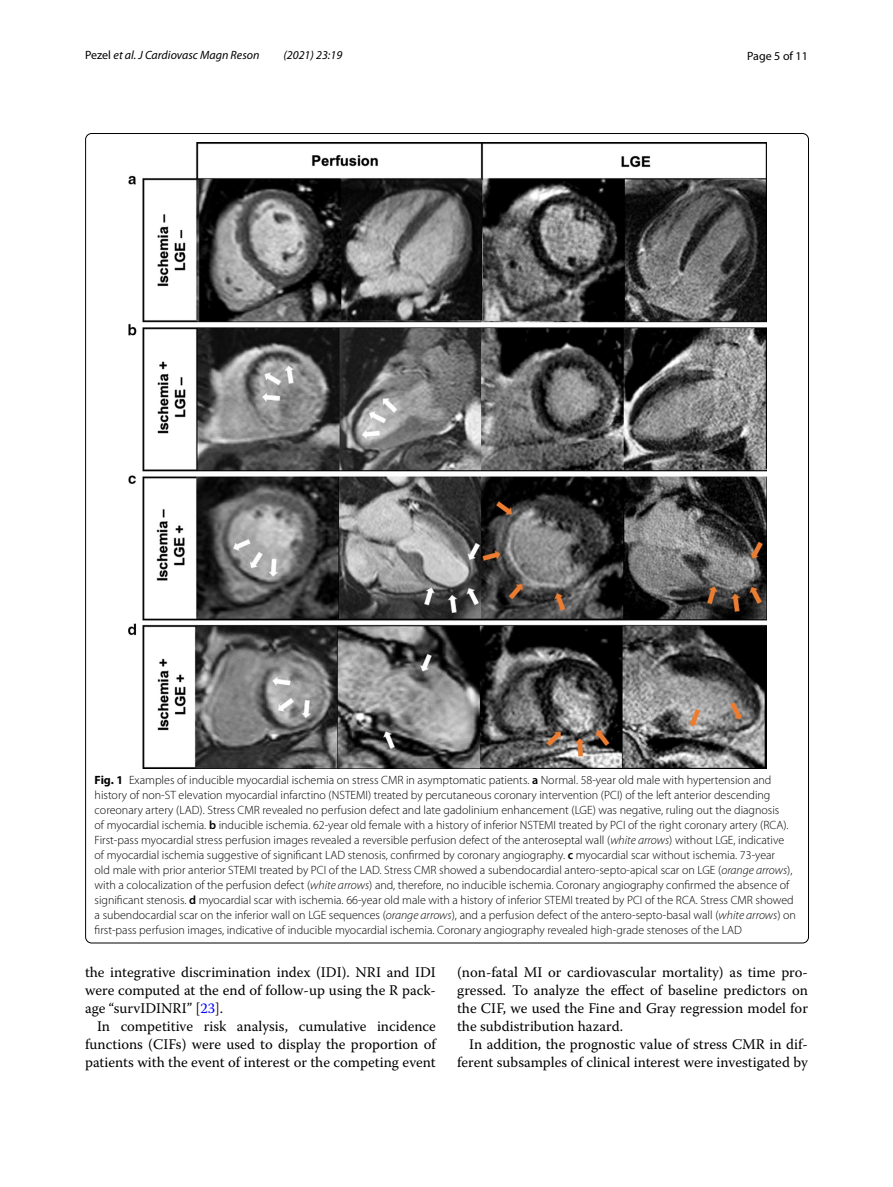
<style>
.page{position:relative;width:893px;height:1187px;background:#fff}
.page>*{position:absolute;margin:0;border:0;box-sizing:border-box;transform-origin:0 0}
.t1{font:14.7px/18px "Warnock Pro";color:#000;text-align:justify}
.t2{font:300 12px/15px "Myriad Pro";color:#000}
.t3{font:italic 12px "Myriad Pro";color:#000}
.t4{font:12px "Myriad Pro";color:#000}
.s1{font-style:normal}
.s2{font-weight:700}
.s3{font-weight:600}
.s4{font-style:italic}
.s5{color:#00f}
</style>
<div class="page">
<img style="left:128px;top:142px;width:638px;height:626px">
<p class="t3" style="left:85px;top:48px;width:176px"><span class="s1">Pezel</span> et al. J Cardiovasc Magn Reson</p>
<p class="t3" style="left:283px;top:48px;width:60px">(2021) 23:19</p>
<p class="t4" style="left:747px;top:48px;width:62px">Page 5 of 11</p>
<p class="t2" style="left:95px;top:772px;width:703px"><span class="s2">Fig. 1</span> Examples of inducible myocardial ischemia on stress CMR in asymptomatic patients. <span class="s3">a</span> Normal. 58-year old male with hypertension and history of non-ST elevation myocardial infarctino (NSTEMI) treated by percutaneous coronary intervention (PCI) of the left anterior descending coreonary artery (LAD). Stress CMR revealed no perfusion defect and late gadolinium enhancement (LGE) was negative, ruling out the diagnosis<br>of myocardial ischemia. <span class="s3">b</span> inducible ischemia. 62-year old female with a history of inferior NSTEMI treated by PCI of the right coronary artery (RCA).<br>First-pass myocardial stress perfusion images revealed a reversible perfusion defect of the anteroseptal wall (<span class="s4">white arrows</span>) without LGE, indicative of myocardial ischemia suggestive of significant LAD stenosis, confirmed by coronary angiography. <span class="s3">c</span> myocardial scar without ischemia. 73-year<br>old male with prior anterior STEMI treated by PCI of the LAD. Stress CMR showed a subendocardial antero-septo-apical scar on LGE (<span class="s4">orange arrows</span>), with a colocalization of the perfusion defect (<span class="s4">white arrows</span>) and, therefore, no inducible ischemia. Coronary angiography confirmed the absence of significant stenosis. <span class="s3">d</span> myocardial scar with ischemia. 66-year old male with a history of inferior STEMI treated by PCI of the RCA. Stress CMR showed a subendocardial scar on the inferior wall on LGE sequences (<span class="s4">orange arrows</span>), and a perfusion defect of the antero-septo-basal wall (<span class="s4">white arrows</span>) on first-pass perfusion images, indicative of inducible myocardial ischemia. Coronary angiography revealed high-grade stenoses of the LAD</p>
<p class="t1" style="left:85px;top:962px;width:352px">the integrative discrimination index (IDI). NRI and IDI were computed at the end of follow-up using the R pack&shy;age “survIDINRI” [<span class="s5">23</span>].</p>
<p class="t1" style="left:85px;top:1016px;width:352px;text-indent:12px">In competitive risk analysis, cumulative incidence functions (CIFs) were used to display the proportion of patients with the event of interest or the competing event</p>
<p class="t1" style="left:457px;top:962px;width:352px">(non-fatal MI or cardiovascular mortality) as time pro&shy;gressed. To analyze the effect of baseline predictors on the CIF, we used the Fine and Gray regression model for the subdistribution hazard.</p>
<p class="t1" style="left:457px;top:1034px;width:352px;text-align:right">In addition, the prognostic value of stress CMR in dif&shy;ferent subsamples of clinical interest were investigated by</p>
</div>
